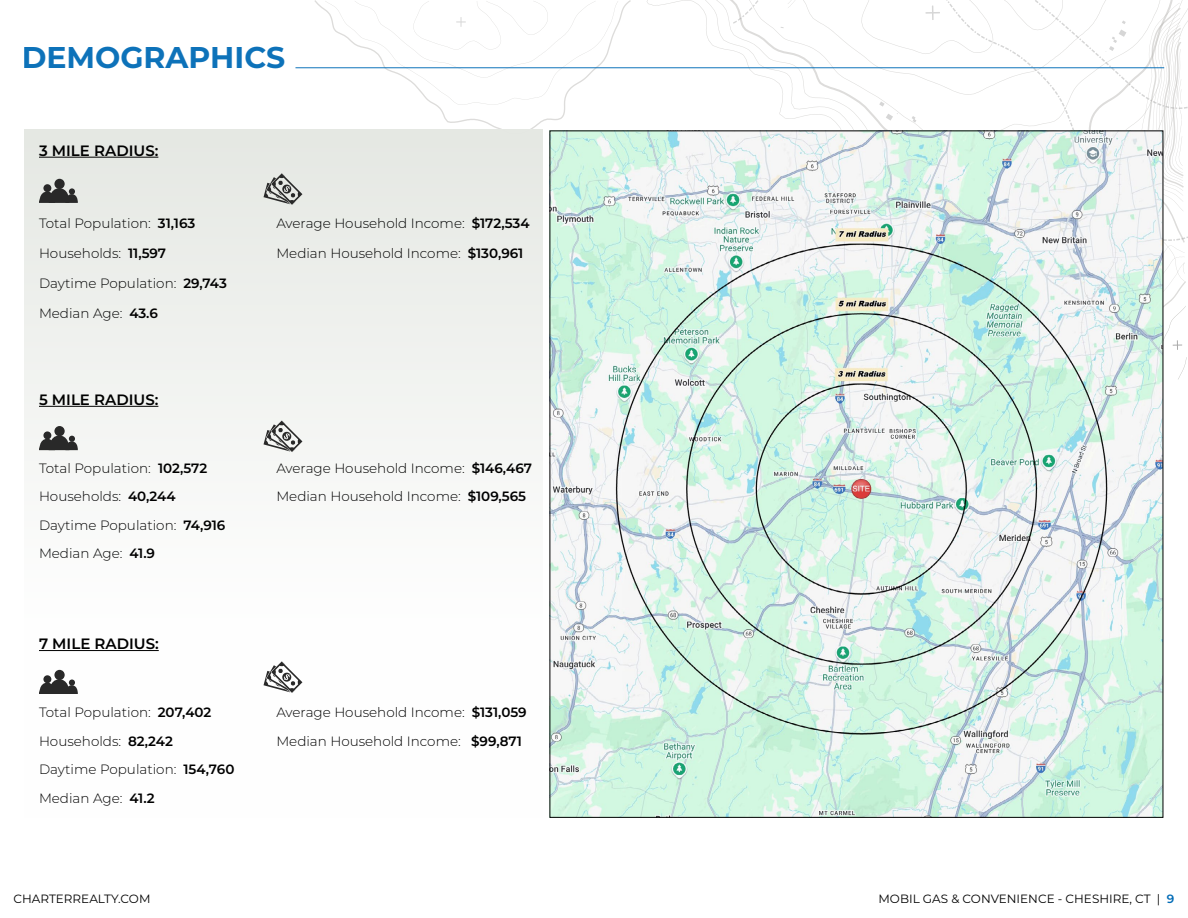
<style>
.page{position:relative;width:1188px;height:918px;background:#fff}
.page>*{position:absolute;margin:0;border:0;box-sizing:border-box;transform-origin:0 0}
.t1{font:700 30px "Montserrat";color:#006bb6}
.t2{font:600 15px "Montserrat";color:#000}
.t3{font:300 13.5px/28.3px "Montserrat";color:#000}
.t4{font:12px "Montserrat";color:#000}
.s1{font-weight:600}
.s2{font-weight:600;color:#006bb6}
</style>
<div class="page">
<svg style="left:647px;top:0;width:126px;height:131px"></svg>
<svg style="left:733px;top:0;width:25px;height:24px"></svg>
<svg style="left:773px;top:0;width:414px;height:381px"></svg>
<svg style="left:930px;top:0;width:258px;height:241px"></svg>
<svg style="left:314px;top:0;width:317px;height:135px"></svg>
<div style="left:24px;top:129px;width:518px;height:689px;background:linear-gradient(to bottom,#e6e9e5,#fff)"></div>
<hr style="left:295px;top:67px;width:869px;height:1px;background:#006bb6">
<svg style="left:264px;top:421px;width:38px;height:31px"></svg>
<div style="left:54px;top:426px;width:11px;height:10px;background:#292929;border-radius:50%"></div>
<div style="left:43px;top:431px;width:8px;height:8px;background:#292929;border-radius:50%"></div>
<svg style="left:39px;top:435px;width:39px;height:15px"></svg>
<hr style="left:39px;top:406px;width:119px;height:1px;background:#000">
<svg style="left:264px;top:662px;width:38px;height:31px"></svg>
<div style="left:54px;top:670px;width:11px;height:10px;background:#292929;border-radius:50%"></div>
<div style="left:43px;top:675px;width:8px;height:8px;background:#292929;border-radius:50%"></div>
<svg style="left:39px;top:679px;width:39px;height:15px"></svg>
<hr style="left:39px;top:650px;width:120px;height:1px;background:#000">
<svg style="left:264px;top:173px;width:38px;height:32px"></svg>
<svg style="left:39px;top:187px;width:39px;height:16px"></svg>
<div style="left:54px;top:179px;width:11px;height:10px;background:#292929;border-radius:50%"></div>
<div style="left:43px;top:184px;width:8px;height:8px;background:#292929;border-radius:50%"></div>
<div style="left:69px;top:188px;width:6px;height:7px;background:#292929;border-radius:50%"></div>
<hr style="left:39px;top:157px;width:119px;height:1px;background:#000">
<img style="left:552px;top:133px;width:609px;height:683px">
<h1 class="t1" style="left:22px;top:36px;width:265px">DEMOGRAPHICS</h1>
<p class="t2" style="left:39px;top:140px;width:121px">3 MILE RADIUS:</p>
<p class="t3" style="left:39px;top:209px;width:158px">Total Population: <span class="s1">31,163</span></p>
<p class="t3" style="left:276px;top:209px;width:255px">Average Household Income: <span class="s1">$172,534</span></p>
<p class="t3" style="left:39px;top:239px;width:129px">Households: <span class="s1">11,597</span></p>
<p class="t3" style="left:276px;top:238px;width:249px">Median Household Income: <span class="s1">$130,961</span></p>
<p class="t3" style="left:39px;top:269px;width:189px">Daytime Population: <span class="s1">29,743</span></p>
<p class="t3" style="left:39px;top:299px;width:120px">Median Age: <span class="s1">43.6</span></p>
<p class="t2" style="left:39px;top:389px;width:121px">5 MILE RADIUS:</p>
<p class="t3" style="left:39px;top:454px;width:170px">Total Population: <span class="s1">102,572</span></p>
<p class="t3" style="left:276px;top:454px;width:257px">Average Household Income: <span class="s1">$146,467</span></p>
<p class="t3" style="left:39px;top:482px;width:138px">Households: <span class="s1">40,244</span></p>
<p class="t3" style="left:276px;top:482px;width:251px">Median Household Income: <span class="s1">$109,565</span></p>
<p class="t3" style="left:39px;top:510px;width:188px">Daytime Population: <span class="s1">74,916<br></span>Median Age: <span class="s1">41.9</span></p>
<p class="t2" style="left:39px;top:633px;width:121px">7 MILE RADIUS:</p>
<p class="t3" style="left:39px;top:698px;width:174px">Total Population: <span class="s1">207,402</span></p>
<p class="t3" style="left:276px;top:698px;width:252px">Average Household Income: <span class="s1">$131,059</span></p>
<p class="t3" style="left:39px;top:726px;width:135px">Households: <span class="s1">82,242</span></p>
<p class="t3" style="left:276px;top:726px;width:247px">Median Household Income: <span class="s1">$99,871</span></p>
<p class="t3" style="left:39px;top:755px;width:197px">Daytime Population: <span class="s1">154,760<br></span>Median Age: <span class="s1">41.2</span></p>
<p class="t4" style="left:14px;top:891px;width:139px">CHARTERREALTY.COM</p>
<p class="t4" style="left:879px;top:891px;width:297px">MOBIL GAS &amp; CONVENIENCE - CHESHIRE, CT | <span class="s2">9</span></p>
</div>
